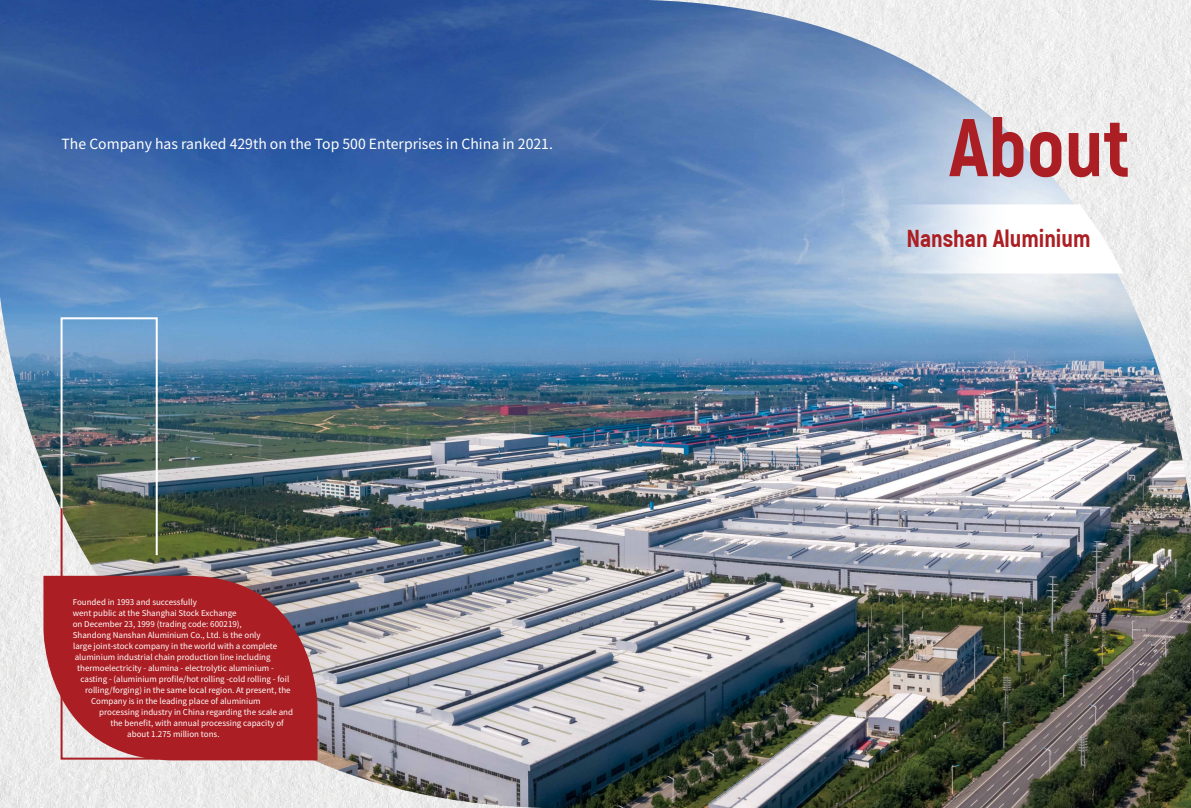
<style>
.page{position:relative;width:1191px;height:808px;background:#fff}
.page>*{position:absolute;margin:0;border:0;box-sizing:border-box;transform-origin:0 0}
.t1{font:800 83.3px "Akrobat";color:#ab1f24}
.t2{font:800 25px "Akrobat";color:#ab1f24}
.t3{font:14px "Source Han Sans SC";color:#fff}
.t4{font:8px "Source Han Sans SC";color:#fff}
</style>
<div class="page">
<img style="left:0;top:0;width:1191px;height:808px">
<svg style="left:835px;top:204px;width:288px;height:69px"></svg>
<img style="left:60px;top:316px;width:99px;height:445px">
<svg style="left:43px;top:576px;width:274px;height:184px;background:#ac3237"></svg>
<h3 class="t3" style="left:62px;top:136px;width:493px">The Company has ranked 429th on the Top 500 Enterprises in China in 2021.</h3>
<p class="t4" style="left:73px;top:598px;width:126px">Founded in 1993 and successfully</p>
<p class="t4" style="left:73px;top:609px;width:165px">went public at the Shanghai Stock Exchange</p>
<p class="t4" style="left:73px;top:620px;width:171px">on December 23, 1999 (trading code: 600219),</p>
<p class="t4" style="left:73px;top:631px;width:189px">Shandong Nanshan Aluminium Co., Ltd. is the only</p>
<p class="t4" style="left:73px;top:642px;width:206px">large joint-stock company in the world with a complete</p>
<p class="t4" style="left:75px;top:653px;width:197px">aluminium industrial chain production line including</p>
<p class="t4" style="left:77px;top:664px;width:198px">thermoelectricity - alumina - electrolytic aluminium -</p>
<p class="t4" style="left:81px;top:675px;width:210px">casting - (aluminium profile/hot rolling -cold rolling - foil</p>
<p class="t4" style="left:85px;top:686px;width:207px">rolling/forging) in the same local region. At present, the</p>
<p class="t4" style="left:91px;top:697px;width:171px">Company is in the leading place of aluminium</p>
<p class="t4" style="left:99px;top:708px;width:195px">processing industry in China regarding the scale and</p>
<p class="t4" style="left:110px;top:719px;width:175px">the benefit, with annual processing capacity of</p>
<p class="t4" style="left:127px;top:730px;width:94px">about 1.275 million tons.</p>
<h1 class="t1" style="left:949px;top:100px;width:183px">About</h1>
<h2 class="t2" style="left:906px;top:224px;width:186px">Nanshan Aluminium</h2>
</div>
